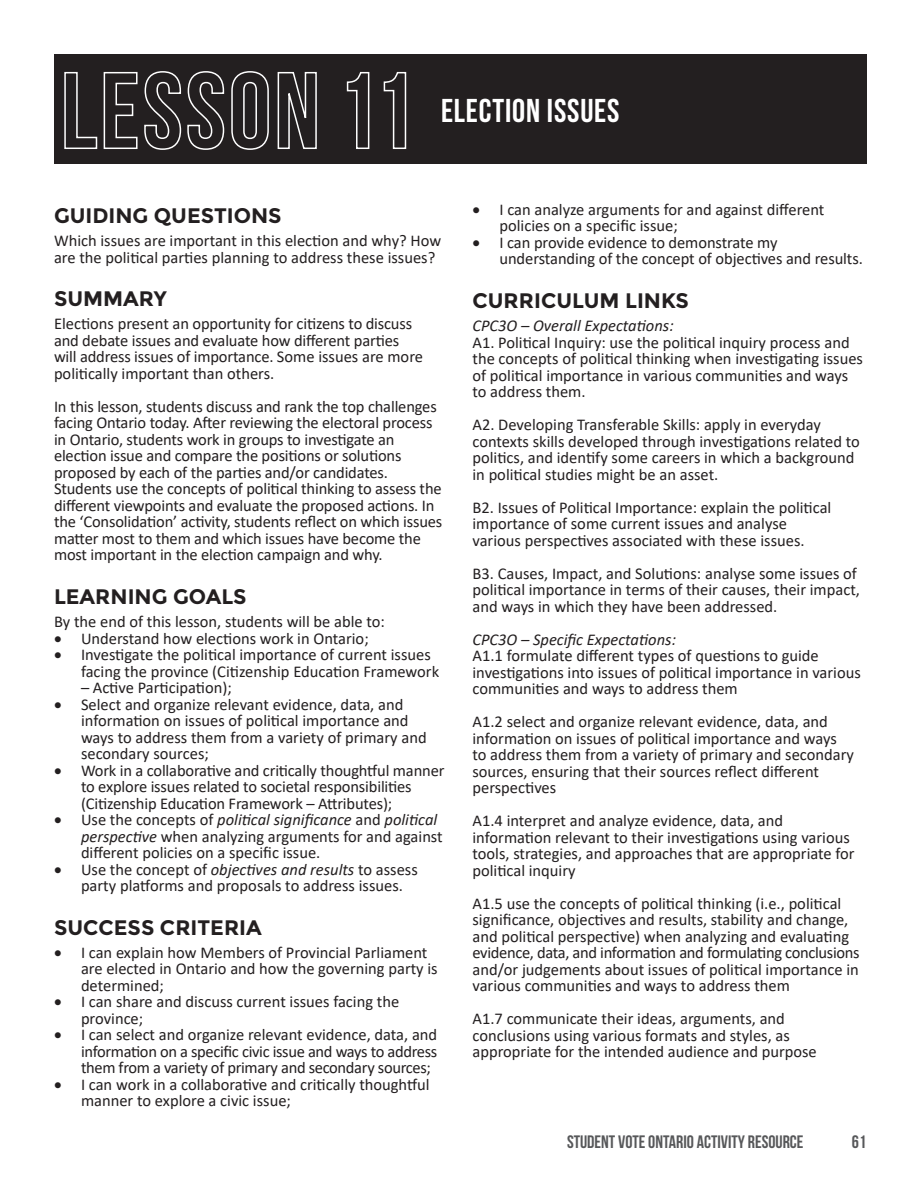
<style>
.page{position:relative;width:918px;height:1188px;background:#fff}
.page>*{position:absolute;margin:0;border:0;box-sizing:border-box;transform-origin:0 0}
.lesson_title{font:700 33px "Bebas Neue";letter-spacing:.025em;color:#fff}
.subtitle{font:700 21px "Montserrat";color:#231f20}
.t1{font:700 18px "Bebas Neue";color:#57585a}
.t2{font:16.5px/16.5px "Calibri";color:#231f20}
.t3{font:italic 16.5px "Calibri";color:#231f20}
.s1{font-style:italic}
</style>
<div class="page">
<div style="left:54px;top:54px;width:812px;height:109px;background:#231f20"></div>
<svg style="left:64px;top:71px;width:161px;height:79px"></svg>
<svg style="left:231px;top:71px;width:38px;height:79px"></svg>
<svg style="left:277px;top:71px;width:40px;height:78px"></svg>
<svg style="left:346px;top:71px;width:24px;height:78px"></svg>
<svg style="left:383px;top:71px;width:24px;height:78px"></svg>
<p class="lesson_title" style="left:441px;top:92px;width:180px">ELECTION ISSUES</p>
<p class="subtitle" style="left:54px;top:203px;width:229px">GUIDING QUESTIONS</p>
<p class="t2" style="left:54px;top:232px;width:389px">Which issues are important in this election and why? How are the political parties planning to address these issues?</p>
<p class="subtitle" style="left:54px;top:286px;width:114px">SUMMARY</p>
<p class="t2" style="left:54px;top:315px;width:371px">Elections present an opportunity for citizens to discuss and debate issues and evaluate how different parties will address issues of importance. Some issues are more politically important than others.</p>
<p class="t2" style="left:54px;top:398px;width:390px">In this lesson, students discuss and rank the top challenges facing Ontario today. After reviewing the electoral process in Ontario, students work in groups to investigate an election issue and compare the positions or solutions proposed by each of the parties and/or candidates.<br>Students use the concepts of political thinking to assess the different viewpoints and evaluate the proposed actions. In the ‘Consolidation’ activity, students reflect on which issues matter most to them and which issues have become the most important in the election campaign and why.</p>
<p class="subtitle" style="left:54px;top:584px;width:194px">LEARNING GOALS</p>
<p class="t2" style="left:54px;top:613px;width:333px">By the end of this lesson, students will be able to:</p>
<p class="t2" style="left:54px;top:629px;width:316px">• Understand how elections work in Ontario;</p>
<p class="t2" style="left:81px;top:646px;width:360px;text-indent:-27px">• Investigate the political importance of current issues facing the province (Citizenship Education Framework</p>
<p class="t2" style="left:81px;top:679px;width:152px">– Active Participation);</p>
<p class="t2" style="left:81px;top:695px;width:347px;text-indent:-27px">• Select and organize relevant evidence, data, and information on issues of political importance and ways to address them from a variety of primary and secondary sources;</p>
<p class="t2" style="left:81px;top:761px;width:365px;text-indent:-27px">• Work in a collaborative and critically thoughtful manner to explore issues related to societal responsibilities (Citizenship Education Framework – Attributes);</p>
<p class="t2" style="left:81px;top:811px;width:363px;text-indent:-27px">• Use the concepts of <span class="s1">political significance</span> and <span class="s1">political perspective</span> when analyzing arguments for and against different policies on a specific issue.</p>
<p class="t2" style="left:81px;top:860px;width:338px;text-indent:-27px">• Use the concept of <span class="s1">objectives and results</span> to assess party platforms and proposals to address issues.</p>
<p class="subtitle" style="left:54px;top:915px;width:209px">SUCCESS CRITERIA</p>
<p class="t2" style="left:81px;top:944px;width:358px;text-indent:-27px">• I can explain how Members of Provincial Parliament are elected in Ontario and how the governing party is determined;</p>
<p class="t2" style="left:81px;top:993px;width:320px;text-indent:-27px">• I can share and discuss current issues facing the province;</p>
<p class="t2" style="left:81px;top:1026px;width:358px;text-align:justify;text-indent:-27px">• I can select and organize relevant evidence, data, and information on a specific civic issue and ways to address them from a variety of primary and secondary sources;</p>
<p class="t2" style="left:81px;top:1076px;width:350px;text-indent:-27px">• I can work in a collaborative and critically thoughtful manner to explore a civic issue;</p>
<p class="t2" style="left:500px;top:201px;width:326px;text-indent:-27px">• I can analyze arguments for and against different policies on a specific issue;</p>
<p class="t2" style="left:500px;top:234px;width:365px;text-indent:-27px">• I can provide evidence to demonstrate my understanding of the concept of objectives and results.</p>
<p class="subtitle" style="left:472px;top:288px;width:218px">CURRICULUM LINKS</p>
<p class="t3" style="left:472px;top:314px;width:203px">CPC3O – Overall Expectations:</p>
<p class="t2" style="left:472px;top:333px;width:392px">A1. Political Inquiry: use the political inquiry process and the concepts of political thinking when investigating issues of political importance in various communities and ways to address them.</p>
<p class="t2" style="left:472px;top:416px;width:389px">A2. Developing Transferable Skills: apply in everyday contexts skills developed through investigations related to politics, and identify some careers in which a background in political studies might be an asset.</p>
<p class="t2" style="left:472px;top:498px;width:360px">B2. Issues of Political Importance: explain the political importance of some current issues and analyse</p>
<p class="t2" style="left:472px;top:531px;width:334px">various perspectives associated with these issues.</p>
<p class="t2" style="left:472px;top:564px;width:389px">B3. Causes, Impact, and Solutions: analyse some issues of political importance in terms of their causes, their impact, and ways in which they have been addressed.</p>
<p class="t3" style="left:472px;top:628px;width:205px">CPC3O – Specific Expectations:</p>
<p class="t2" style="left:472px;top:647px;width:390px">A1.1 formulate different types of questions to guide investigations into issues of political importance in various communities and ways to address them</p>
<p class="t2" style="left:472px;top:713px;width:383px">A1.2 select and organize relevant evidence, data, and information on issues of political importance and ways to address them from a variety of primary and secondary sources, ensuring that their sources reflect different perspectives</p>
<p class="t2" style="left:472px;top:812px;width:384px">A1.4 interpret and analyze evidence, data, and information relevant to their investigations using various tools, strategies, and approaches that are appropriate for political inquiry</p>
<p class="t2" style="left:472px;top:894px;width:389px">A1.5 use the concepts of political thinking (i.e., political significance, objectives and results, stability and change, and political perspective) when analyzing and evaluating evidence, data, and information and formulating conclusions and/or judgements about issues of political importance in various communities and ways to address them</p>
<p class="t2" style="left:472px;top:1010px;width:346px">A1.7 communicate their ideas, arguments, and conclusions using various formats and styles, as appropriate for the intended audience and purpose</p>
<p class="t1" style="left:567px;top:1131px;width:238px">STUDENT VOTE ONTARIO ACTIVITY RESOURCE</p>
<p class="t1" style="left:852px;top:1131px;width:16px">61</p>
</div>
